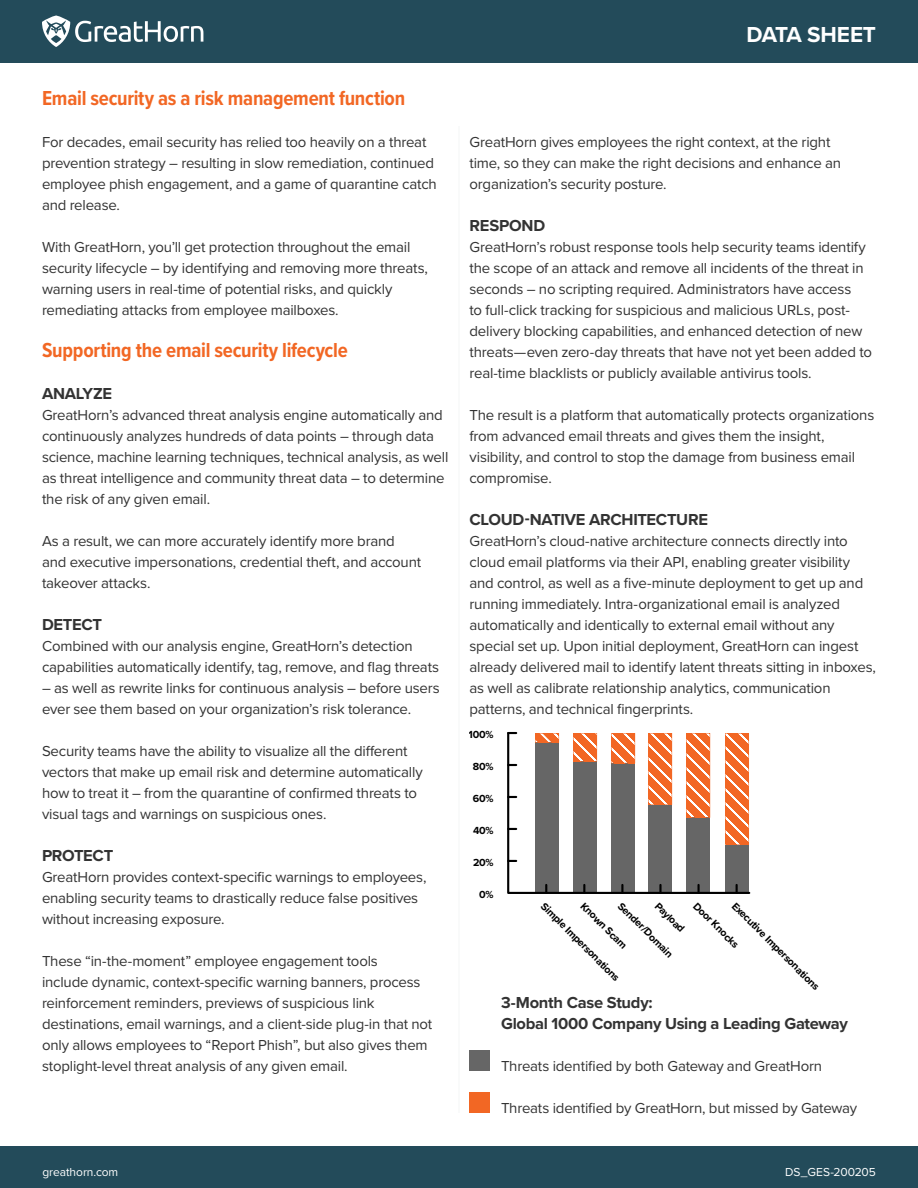
<style>
.page{position:relative;width:918px;height:1188px;background:#fff}
.page>*{position:absolute;margin:0;border:0;box-sizing:border-box;transform-origin:0 0}
.t1{font:700 22.5px "Proxima Nova";letter-spacing:-.015em;color:#fff}
.t2{font:700 21px "Proxima Nova Cond";letter-spacing:-.01em;color:#f26724}
.t3{font:700 16.5px/21px "Proxima Nova";letter-spacing:-.02em;color:#333}
.t4{font:15px/21px "Proxima Nova";letter-spacing:-.015em;color:#333}
.t5{font:12px "Proxima Nova";letter-spacing:-.005em;color:#fff}
.t6{font:700 10.65px "Proxima Nova";letter-spacing:-.02em;color:#000}
</style>
<div class="page">
<div style="left:0;top:1146px;width:918px;height:42px;background:#234b5a"></div>
<div style="left:0;top:0;width:918px;height:63px;background:#234b5a"></div>
<svg style="left:507px;top:732px;width:244px;height:162px"></svg>
<div style="left:470px;top:1092px;width:20px;height:21px;background:#f26724"></div>
<div style="left:470px;top:1050px;width:20px;height:21px;background:#666"></div>
<svg style="left:42px;top:15px;width:161px;height:32px"></svg>
<hr style="left:458px;top:126px;width:2px;height:987px;background:#b8c0c3">
<h2 class="t2" style="left:42px;top:83px;width:365px">Email security as a risk management function</h2>
<p class="t4" style="left:42px;top:131px;width:396px">For decades, email security has relied too heavily on a threat prevention strategy – resulting in slow remediation, continued employee phish engagement, and a game of quarantine catch and release.</p>
<p class="t4" style="left:42px;top:236px;width:388px">With GreatHorn, you’ll get protection throughout the email security lifecycle – by identifying and removing more threats, warning users in real-time of potential risks, and quickly remediating attacks from employee mailboxes.</p>
<h2 class="t2" style="left:42px;top:335px;width:307px">Supporting the email security lifecycle</h2>
<p class="t3" style="left:42px;top:383px;width:72px">ANALYZE</p>
<p class="t4" style="left:42px;top:404px;width:408px">GreatHorn’s advanced threat analysis engine automatically and continuously analyzes hundreds of data points – through data science, machine learning techniques, technical analysis, as well as threat intelligence and community threat data – to determine the risk of any given email.</p>
<p class="t4" style="left:42px;top:530px;width:381px">As a result, we can more accurately identify more brand and executive impersonations, credential theft, and account takeover attacks.</p>
<p class="t3" style="left:42px;top:614px;width:62px">DETECT</p>
<p class="t4" style="left:42px;top:635px;width:399px">Combined with our analysis engine, GreatHorn’s detection capabilities automatically identify, tag, remove, and flag threats</p>
<p class="t4" style="left:42px;top:677px;width:399px">– as well as rewrite links for continuous analysis – before users ever see them based on your organization’s risk tolerance.</p>
<p class="t4" style="left:42px;top:740px;width:382px">Security teams have the ability to visualize all the different vectors that make up email risk and determine automatically how to treat it – from the quarantine of confirmed threats to visual tags and warnings on suspicious ones.</p>
<p class="t3" style="left:42px;top:845px;width:73px">PROTECT</p>
<p class="t4" style="left:42px;top:866px;width:386px">GreatHorn provides context-specific warnings to employees, enabling security teams to drastically reduce false positives without increasing exposure.</p>
<p class="t4" style="left:42px;top:950px;width:392px">These “in-the-moment” employee engagement tools<br>include dynamic, context-specific warning banners, process reinforcement reminders, previews of suspicious link destinations, email warnings, and a client-side plug-in that not only allows employees to “Report Phish”, but also gives them stoplight-level threat analysis of any given email.</p>
<h1 class="t1" style="left:746px;top:18px;width:131px">DATA SHEET</h1>
<p class="t4" style="left:470px;top:131px;width:373px">GreatHorn gives employees the right context, at the right time, so they can make the right decisions and enhance an organization’s security posture.</p>
<p class="t3" style="left:470px;top:215px;width:77px">RESPOND</p>
<p class="t4" style="left:470px;top:236px;width:404px">GreatHorn’s robust response tools help security teams identify the scope of an attack and remove all incidents of the threat in seconds – no scripting required. Administrators have access<br>to full-click tracking for suspicious and malicious URLs, post&shy;delivery blocking capabilities, and enhanced detection of new threats—even zero-day threats that have not yet been added to real-time blacklists or publicly available antivirus tools.</p>
<p class="t4" style="left:470px;top:404px;width:406px">The result is a platform that automatically protects organizations from advanced email threats and gives them the insight, visibility, and control to stop the damage from business email compromise.</p>
<p class="t3" style="left:470px;top:509px;width:240px">CLOUD-NATIVE ARCHITECTURE</p>
<p class="t4" style="left:470px;top:530px;width:408px">GreatHorn’s cloud-native architecture connects directly into cloud email platforms via their API, enabling greater visibility and control, as well as a five-minute deployment to get up and running immediately. Intra-organizational email is analyzed automatically and identically to external email without any special set up. Upon initial deployment, GreatHorn can ingest already delivered mail to identify latent threats sitting in inboxes, as well as calibrate relationship analytics, communication patterns, and technical fingerprints.</p>
<p class="t6" style="left:469px;top:726px;width:27px">100%</p>
<p class="t6" style="left:473px;top:758px;width:22px">80%</p>
<p class="t6" style="left:473px;top:790px;width:22px">60%</p>
<p class="t6" style="left:473px;top:822px;width:22px">40%</p>
<p class="t6" style="left:473px;top:854px;width:22px">20%</p>
<p class="t6" style="left:479px;top:886px;width:16px">0%</p>
<p class="t6" style="left:548px;top:898px;width:108px;rotate:45deg">Simple Impersonations</p>
<p class="t6" style="left:625px;top:898px;width:74px;rotate:45deg">Sender/Domain</p>
<p class="t6" style="left:739px;top:898px;width:121px;rotate:45deg">Executive Impersonations</p>
<p class="t6" style="left:588px;top:898px;width:62px;rotate:45deg">Know n Scam</p>
<p class="t6" style="left:662px;top:898px;width:39px;rotate:45deg">Payload</p>
<p class="t6" style="left:701px;top:898px;width:61px;rotate:45deg">Door Knocks</p>
<p class="t3" style="left:501px;top:992px;width:348px">3-Month Case Study:<br>Global 1000 Company Using a Leading Gateway</p>
<p class="t4" style="left:501px;top:1055px;width:323px">Threats identified by both Gateway and GreatHorn</p>
<p class="t4" style="left:501px;top:1097px;width:358px">Threats identified by GreatHorn, but missed by Gateway</p>
<p class="t5" style="left:42px;top:1163px;width:77px">greathorn.com</p>
<p class="t5" style="left:785px;top:1163px;width:92px">DS_GES-200205</p>
</div>
